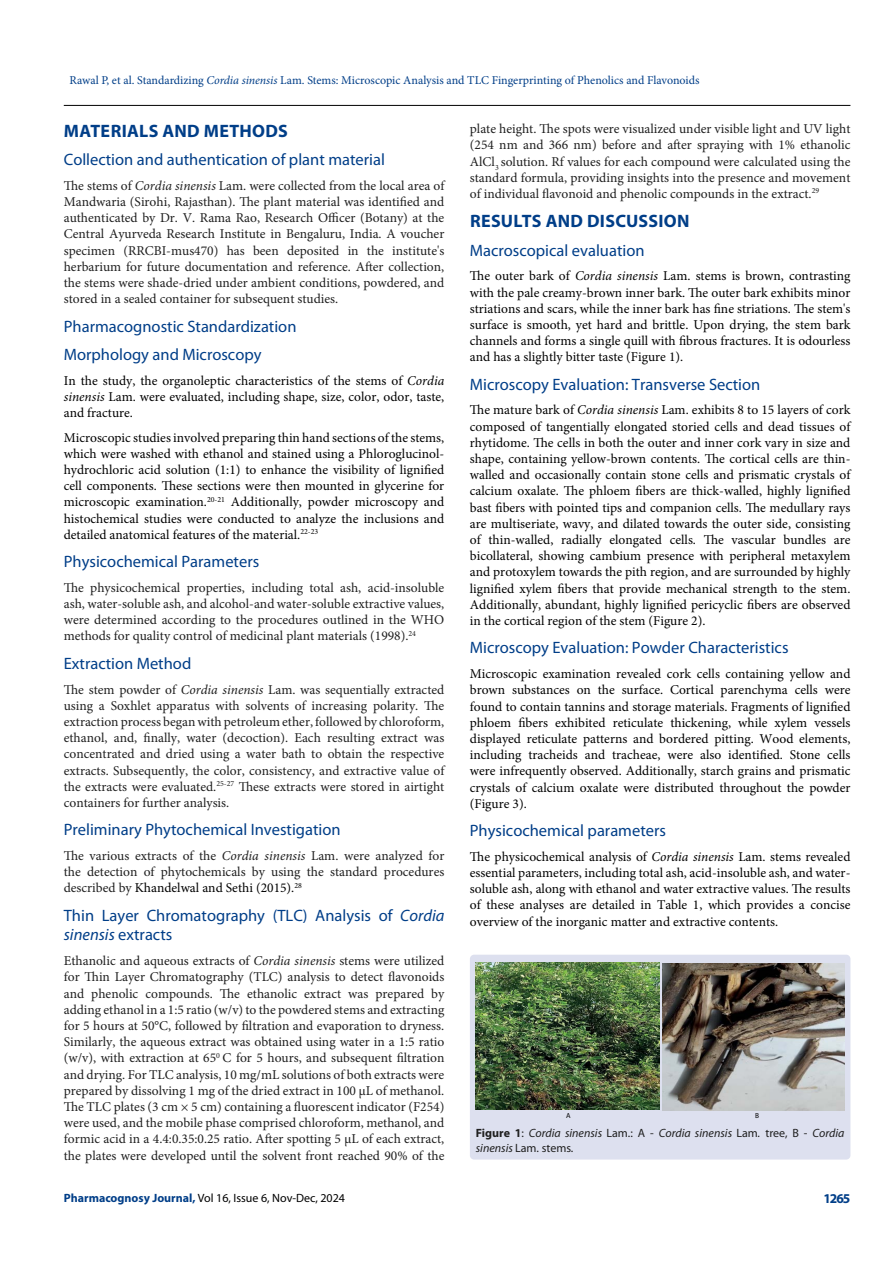
<style>
.page{position:relative;width:893px;height:1263px;background:#fff}
.page>*{position:absolute;margin:0;border:0;box-sizing:border-box;transform-origin:0 0}
.t1{font:700 18px "Myriad Pro";letter-spacing:.02em;color:#003e88}
.t2{font:16.5px/28.3px "Myriad Pro";color:#003e88}
.t3{font:13.5px/16.2px "Minion Pro";color:#000;text-align:justify}
.t4{font:13.5px/16.2px "Minion Pro";color:#1f1f1f;text-align:justify}
.t5{font:700 13.5px "Myriad Pro";color:#003e88}
.t6{font:12px "Minion Pro";letter-spacing:-.005em;color:#003e88}
.t7{font:italic 12px/14.4px "Myriad Pro";color:#1f1f1f}
.t8{font:12px "Myriad Pro";color:#000}
.t9{font:7.35px "Myriad Pro";color:#000}
.s1{font-style:italic}
.s2{color:#000}
.s3{font-weight:700;color:#003e88}
.s4{font-weight:700;font-style:normal}
.s5{font-style:normal}
</style>
<div class="page">
<hr style="left:64px;top:105px;width:786px;height:1px;background:#000">
<div style="left:470px;top:955px;width:380px;height:204px;background:#dde0ef;border-radius:4px"></div>
<img style="left:663px;top:963px;width:181px;height:147px">
<img style="left:476px;top:963px;width:183px;height:147px">
<p class="t6" style="left:69px;top:72px;width:631px">Rawal P, et al. Standardizing <span class="s1">Cordia sinensis</span> Lam. Stems: Microscopic Analysis and TLC Fingerprinting of Phenolics and Flavonoids</p>
<h1 class="t1" style="left:64px;top:119px;width:226px">MATERIALS AND METHODS</h1>
<p class="t2" style="left:64px;top:145px;width:323px">Collection and authentication of plant material</p>
<p class="t4" style="left:64px;top:177px;width:382px">The stems of <span class="s1">Cordia sinensis</span> Lam. were collected from the local area of Mandwaria (Sirohi, Rajasthan). The plant material was identified and authenticated by Dr. V. Rama Rao, Research Officer (Botany) at the Central Ayurveda Research Institute in Bengaluru, India. A voucher specimen (RRCBI-mus470) has been deposited in the institute's herbarium for future documentation and reference. After collection, the stems were shade-dried under ambient conditions, powdered, and stored in a sealed container for subsequent studies.</p>
<p class="t2" style="left:64px;top:312px;width:234px">Pharmacognostic Standardization<br>Morphology and Microscopy</p>
<p class="t3" style="left:64px;top:372px;width:382px">In the study, the organoleptic characteristics of the stems of <span class="s1">Cordia sinensis</span> Lam. were evaluated, including shape, size, color, odor, taste, and fracture.</p>
<p class="t3" style="left:64px;top:429px;width:382px">Microscopic studies involved preparing thin hand sections of the stems, which were washed with ethanol and stained using a Phloroglucinol&shy;hydrochloric acid solution (1:1) to enhance the visibility of lignified cell components. These sections were then mounted in glycerine for microscopic examination.<sup>20-21</sup> Additionally, powder microscopy and histochemical studies were conducted to analyze the inclusions and detailed anatomical features of the material.<sup>22-23</sup></p>
<p class="t2" style="left:64px;top:547px;width:197px">Physicochemical Parameters</p>
<p class="t4" style="left:64px;top:579px;width:382px">The physicochemical properties, including total ash, acid-insoluble ash, water-soluble ash, and alcohol-and water-soluble extractive values, were determined according to the procedures outlined in the WHO methods for quality control of medicinal plant materials (1998).<sup>24</sup></p>
<p class="t2" style="left:64px;top:649px;width:129px">Extraction Method</p>
<p class="t4" style="left:64px;top:681px;width:382px">The stem powder of <span class="s1">Cordia sinensis</span> Lam. was sequentially extracted using a Soxhlet apparatus with solvents of increasing polarity. The extraction process began with petroleum ether, followed by chloroform, ethanol, and, finally, water (decoction). Each resulting extract was concentrated and dried using a water bath to obtain the respective extracts. Subsequently, the color, consistency, and extractive value of the extracts were evaluated.<sup>25-27</sup> These extracts were stored in airtight containers for further analysis.</p>
<p class="t2" style="left:64px;top:815px;width:278px">Preliminary Phytochemical Investigation</p>
<p class="t4" style="left:64px;top:847px;width:382px">The various extracts of the <span class="s1">Cordia sinensis</span> Lam. were analyzed for the detection of phytochemicals by using the standard procedures described by <span class="s2">Khandelwal and Sethi (2015).</span><sup>28</sup></p>
<p class="t2" style="left:64px;top:905px;width:382px;line-height:19.8px">Thin Layer Chromatography (TLC) Analysis of <span class="s1">Cordia sinensis</span> extracts</p>
<p class="t4" style="left:64px;top:953px;width:382px">Ethanolic and aqueous extracts of <span class="s1">Cordia sinensis</span> stems were utilized for Thin Layer Chromatography (TLC) analysis to detect flavonoids and phenolic compounds. The ethanolic extract was prepared by adding ethanol in a 1:5 ratio (w/v) to the powdered stems and extracting for 5 hours at 50°C, followed by filtration and evaporation to dryness.<br>Similarly, the aqueous extract was obtained using water in a 1:5 ratio (w/v), with extraction at 65<sup>0</sup> C for 5 hours, and subsequent filtration and drying. For TLC analysis, 10 mg/mL solutions of both extracts were prepared by dissolving 1 mg of the dried extract in 100 µL of methanol.<br>The TLC plates (3 cm × 5 cm) containing a fluorescent indicator (F254) were used, and the mobile phase comprised chloroform, methanol, and formic acid in a 4.4:0.35:0.25 ratio. After spotting 5 µL of each extract, the plates were developed until the solvent front reached 90% of the</p>
<p class="t8" style="left:64px;top:1190px;width:283px"><span class="s3">Pharmacognosy Journal,</span> Vol 16, Issue 6, Nov-Dec, 2024</p>
<p class="t4" style="left:470px;top:121px;width:382px">plate height. The spots were visualized under visible light and UV light (254 nm and 366 nm) before and after spraying with 1% ethanolic AlCl<sub>3</sub> solution. Rf values for each compound were calculated using the standard formula, providing insights into the presence and movement of individual flavonoid and phenolic compounds in the extract.<sup>29</sup></p>
<h1 class="t1" style="left:470px;top:210px;width:221px">RESULTS AND DISCUSSION</h1>
<p class="t2" style="left:470px;top:236px;width:176px">Macroscopical evaluation</p>
<p class="t3" style="left:470px;top:268px;width:382px">The outer bark of <span class="s1">Cordia sinensis</span> Lam. stems is brown, contrasting with the pale creamy-brown inner bark. The outer bark exhibits minor striations and scars, while the inner bark has fine striations. The stem's surface is smooth, yet hard and brittle. Upon drying, the stem bark channels and forms a single quill with fibrous fractures. It is odourless and has a slightly bitter taste (Figure 1).</p>
<p class="t2" style="left:470px;top:370px;width:292px">Microscopy Evaluation: Transverse Section</p>
<p class="t3" style="left:470px;top:402px;width:382px">The mature bark of <span class="s1">Cordia sinensis</span> Lam. exhibits 8 to 15 layers of cork composed of tangentially elongated storied cells and dead tissues of rhytidome. The cells in both the outer and inner cork vary in size and shape, containing yellow-brown contents. The cortical cells are thin&shy;walled and occasionally contain stone cells and prismatic crystals of calcium oxalate. The phloem fibers are thick-walled, highly lignified bast fibers with pointed tips and companion cells. The medullary rays are multiseriate, wavy, and dilated towards the outer side, consisting of thin-walled, radially elongated cells. The vascular bundles are bicollateral, showing cambium presence with peripheral metaxylem and protoxylem towards the pith region, and are surrounded by highly lignified xylem fibers that provide mechanical strength to the stem.<br>Additionally, abundant, highly lignified pericyclic fibers are observed in the cortical region of the stem (Figure 2).</p>
<p class="t2" style="left:470px;top:633px;width:320px">Microscopy Evaluation: Powder Characteristics</p>
<p class="t3" style="left:470px;top:666px;width:382px">Microscopic examination revealed cork cells containing yellow and brown substances on the surface. Cortical parenchyma cells were found to contain tannins and storage materials. Fragments of lignified phloem fibers exhibited reticulate thickening, while xylem vessels displayed reticulate patterns and bordered pitting. Wood elements, including tracheids and tracheae, were also identified. Stone cells were infrequently observed. Additionally, starch grains and prismatic crystals of calcium oxalate were distributed throughout the powder (Figure 3).</p>
<p class="t2" style="left:470px;top:816px;width:198px">Physicochemical parameters</p>
<p class="t3" style="left:470px;top:848px;width:382px">The physicochemical analysis of <span class="s1">Cordia sinensis</span> Lam. stems revealed essential parameters, including total ash, acid-insoluble ash, and water&shy;soluble ash, along with ethanol and water extractive values. The results of these analyses are detailed in Table 1, which provides a concise overview of the inorganic matter and extractive contents.</p>
<p class="t9" style="left:566px;top:1111px;width:6px">A</p>
<p class="t9" style="left:755px;top:1111px;width:5px">B</p>
<p class="t7" style="left:476px;top:1126px;width:370px"><span class="s4">Figure 1</span><span class="s5">:</span> Cordia sinensis <span class="s5">Lam.: A -</span> Cordia sinensis <span class="s5">Lam</span>. <span class="s5">tree, B -</span> Cordia sinensis <span class="s5">Lam. stems.</span></p>
<p class="t5" style="left:823px;top:1189px;width:29px">1265</p>
</div>
